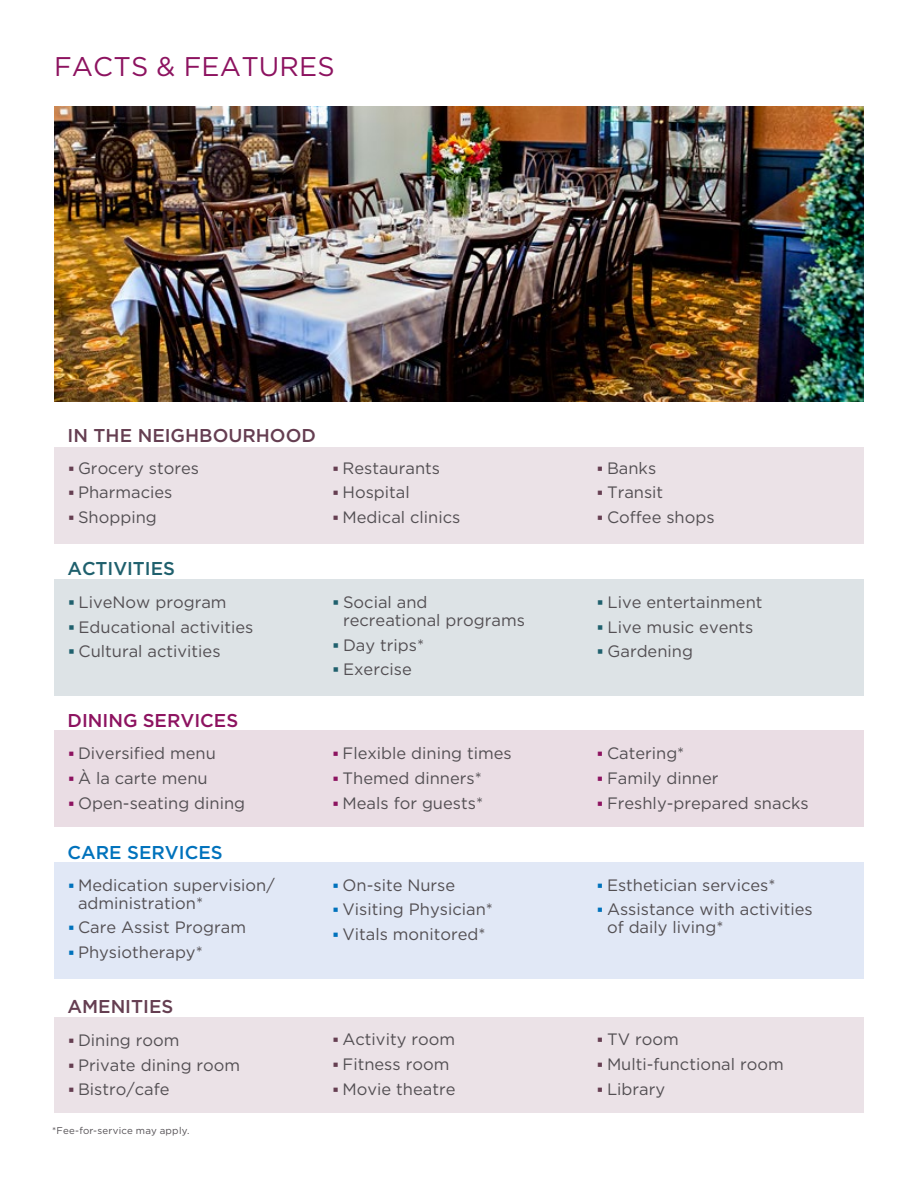
<style>
.page{position:relative;width:918px;height:1188px;background:#fff}
.page>*{position:absolute;margin:0;border:0;box-sizing:border-box;transform-origin:0 0}
.t1{font:27px "Gotham HTF";letter-spacing:.005em;color:#8d1360}
.t2{font:500 18.6px "Gotham HTF";color:#653e51}
.t3{font:500 18.6px "Gotham HTF";color:#8d1360}
.t4{font:500 18.6px "Gotham HTF";color:#0072bc}
.t5{font:500 18.6px "Gotham HTF";letter-spacing:-.005em;color:#1f606d}
.t6{font:16.5px "Gotham HTF";color:#534f53}
.t7{font:9.75px "Gotham HTF";letter-spacing:.02em;color:#534f53}
</style>
<div class="page">
<div style="left:54px;top:579px;width:810px;height:116px;background:#dde3e6"></div>
<div style="left:54px;top:731px;width:810px;height:96px;background:#eadde4"></div>
<div style="left:54px;top:863px;width:810px;height:116px;background:#e1e8f6"></div>
<div style="left:54px;top:1017px;width:810px;height:96px;background:#ebe2e7"></div>
<div style="left:54px;top:447px;width:810px;height:96px;background:#ebe2e7"></div>
<img style="left:54px;top:107px;width:810px;height:294px">
<h1 class="t1" style="left:54px;top:52px;width:282px">FACTS &amp; FEATURES</h1>
<h2 class="t2" style="left:68px;top:424px;width:250px">IN THE NEIGHBOURHOOD</h2>
<p class="t6" style="left:78px;top:459px;width:123px">Grocery stores</p>
<p class="t6" style="left:343px;top:459px;width:99px">Restaurants</p>
<p class="t6" style="left:607px;top:459px;width:51px">Banks</p>
<p class="t6" style="left:78px;top:483px;width:96px">Pharmacies</p>
<p class="t6" style="left:343px;top:483px;width:69px">Hospital</p>
<p class="t6" style="left:607px;top:483px;width:58px">Transit</p>
<p class="t6" style="left:78px;top:508px;width:80px">Shopping</p>
<p class="t6" style="left:343px;top:508px;width:119px">Medical clinics</p>
<p class="t6" style="left:607px;top:508px;width:109px">Coffee shops</p>
<h2 class="t5" style="left:68px;top:558px;width:109px">ACTIVITIES</h2>
<p class="t6" style="left:79px;top:593px;width:150px">LiveNow program</p>
<p class="t6" style="left:343px;top:593px;width:86px">Social and</p>
<p class="t6" style="left:608px;top:593px;width:157px">Live entertainment</p>
<p class="t6" style="left:343px;top:611px;width:183px">recreational programs</p>
<p class="t6" style="left:79px;top:618px;width:176px">Educational activities</p>
<p class="t6" style="left:608px;top:618px;width:148px">Live music events</p>
<p class="t6" style="left:343px;top:636px;width:83px">Day trips*</p>
<p class="t6" style="left:79px;top:642px;width:144px">Cultural activities</p>
<p class="t6" style="left:608px;top:642px;width:87px">Gardening</p>
<p class="t6" style="left:343px;top:660px;width:70px">Exercise</p>
<h2 class="t3" style="left:68px;top:709px;width:172px">DINING SERVICES</h2>
<p class="t6" style="left:78px;top:744px;width:139px">Diversified menu</p>
<p class="t6" style="left:343px;top:744px;width:171px">Flexible dining times</p>
<p class="t6" style="left:607px;top:744px;width:79px">Catering*</p>
<p class="t6" style="left:78px;top:769px;width:131px">À la carte menu</p>
<p class="t6" style="left:343px;top:769px;width:141px">Themed dinners*</p>
<p class="t6" style="left:607px;top:769px;width:113px">Family dinner</p>
<p class="t6" style="left:78px;top:794px;width:169px">Open-seating dining</p>
<p class="t6" style="left:343px;top:794px;width:142px">Meals for guests*</p>
<p class="t6" style="left:607px;top:794px;width:203px">Freshly-prepared snacks</p>
<h2 class="t4" style="left:68px;top:841px;width:157px">CARE SERVICES</h2>
<p class="t6" style="left:78px;top:876px;width:198px">Medication supervision/</p>
<p class="t6" style="left:343px;top:876px;width:114px">On-site Nurse</p>
<p class="t6" style="left:607px;top:876px;width:170px">Esthetician services*</p>
<p class="t6" style="left:78px;top:894px;width:127px">administration*</p>
<p class="t6" style="left:343px;top:901px;width:152px">Visiting Physician*</p>
<p class="t6" style="left:607px;top:901px;width:207px">Assistance with activities</p>
<p class="t6" style="left:78px;top:919px;width:170px">Care Assist Program</p>
<p class="t6" style="left:607px;top:919px;width:118px">of daily living*</p>
<p class="t6" style="left:343px;top:925px;width:145px">Vitals monitored*</p>
<p class="t6" style="left:78px;top:943px;width:126px">Physiotherapy*</p>
<h2 class="t2" style="left:68px;top:996px;width:107px">AMENITIES</h2>
<p class="t6" style="left:78px;top:1031px;width:103px">Dining room</p>
<p class="t6" style="left:343px;top:1030px;width:114px">Activity room</p>
<p class="t6" style="left:607px;top:1030px;width:73px">TV room</p>
<p class="t6" style="left:78px;top:1056px;width:164px">Private dining room</p>
<p class="t6" style="left:343px;top:1055px;width:108px">Fitness room</p>
<p class="t6" style="left:607px;top:1055px;width:178px">Multi-functional room</p>
<p class="t6" style="left:78px;top:1080px;width:93px">Bistro/cafe</p>
<p class="t6" style="left:343px;top:1080px;width:114px">Movie theatre</p>
<p class="t6" style="left:607px;top:1080px;width:60px">Library</p>
<p class="t7" style="left:52px;top:1125px;width:139px">*Fee-for-service may apply.</p>
</div>
